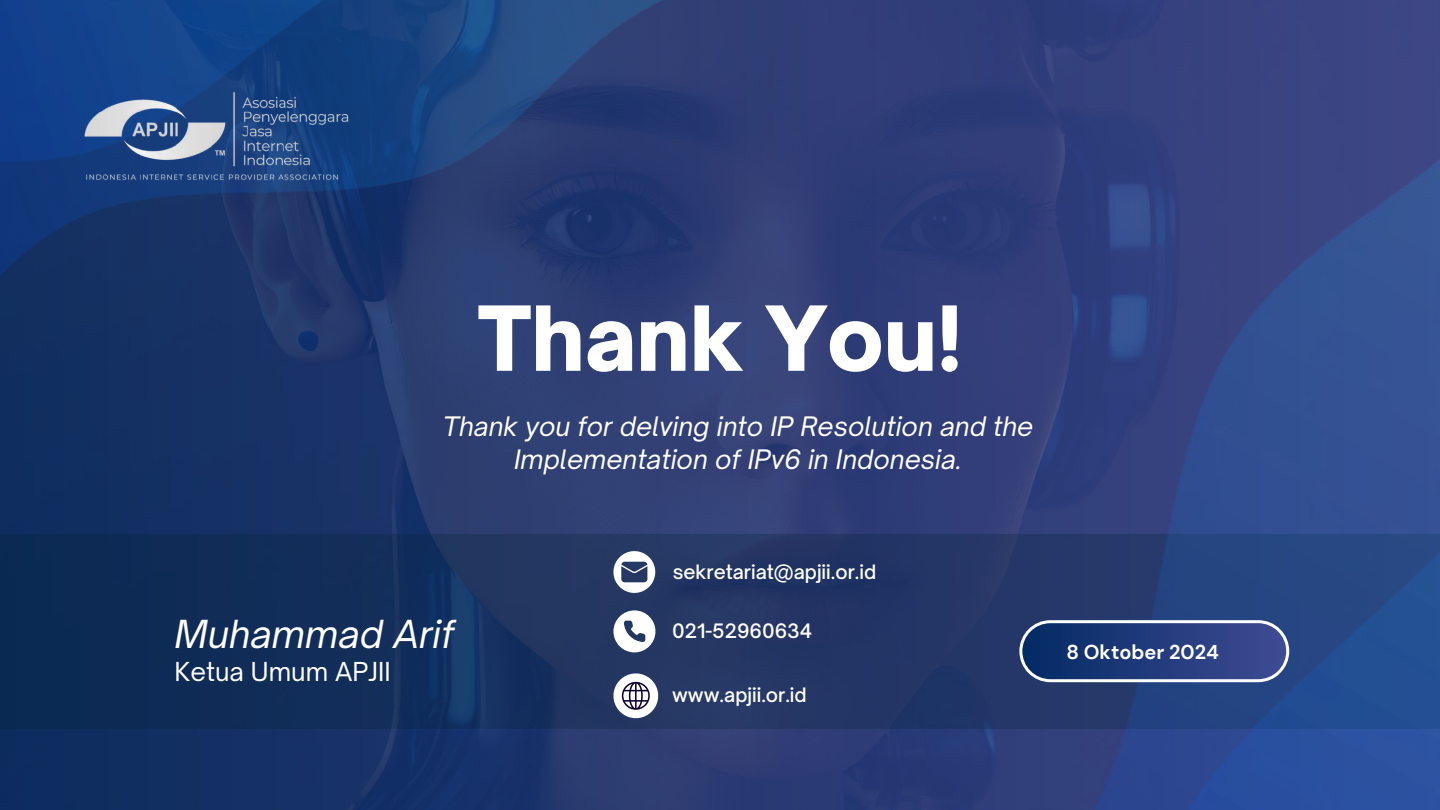
<style>
.page{position:relative;width:1440px;height:810px;background:#fff}
.page>*{position:absolute;margin:0;border:0;box-sizing:border-box;transform-origin:0 0}
.t1{font:900 85.7px "Open Sauce One";color:#fff}
.t2{font:italic 37px "Open Sauce One";color:#fff}
.t3{font:italic 25.7px/33px "Open Sauce One";color:#fff;text-align:center}
.t4{font:25px "Open Sauce One";color:#fff}
.t5{font:700 20px "DM Sans";color:#fff}
.t6{font:500 19px "Open Sauce One";color:#fff}
</style>
<div class="page">
<img style="left:0;top:444px;width:662px;height:366px">
<svg style="left:0;top:534px;width:662px;height:195px;background:#132e5a"></svg>
<img style="left:662px;top:0;width:778px;height:810px">
<img style="left:0;top:0;width:1120px;height:444px">
<svg style="left:613px;top:610px;width:42px;height:42px"></svg>
<svg style="left:613px;top:551px;width:42px;height:42px"></svg>
<svg style="left:613px;top:673px;width:45px;height:45px"></svg>
<svg style="left:1019px;top:620px;width:270px;height:62px;background:#384f88"></svg>
<img style="left:70px;top:62px;width:284px;height:150px">
<h1 class="t1" style="left:478px;top:285px;width:486px">Thank You!</h1>
<p class="t3" style="left:443px;top:410px;width:592px">Thank you for delving into IP Resolution and the<br>Implementation of IPv6 in Indonesia.</p>
<h2 class="t2" style="left:175px;top:611px;width:281px">Muhammad Arif</h2>
<p class="t4" style="left:175px;top:656px;width:218px">Ketua Umum APJII</p>
<p class="t6" style="left:673px;top:560px;width:205px">sekretariat@apjii.or.id</p>
<p class="t6" style="left:672px;top:619px;width:142px">021-52960634</p>
<p class="t6" style="left:672px;top:683px;width:136px">www.apjii.or.id</p>
<p class="t5" style="left:1067px;top:640px;width:154px">8 Oktober 2024</p>
</div>
